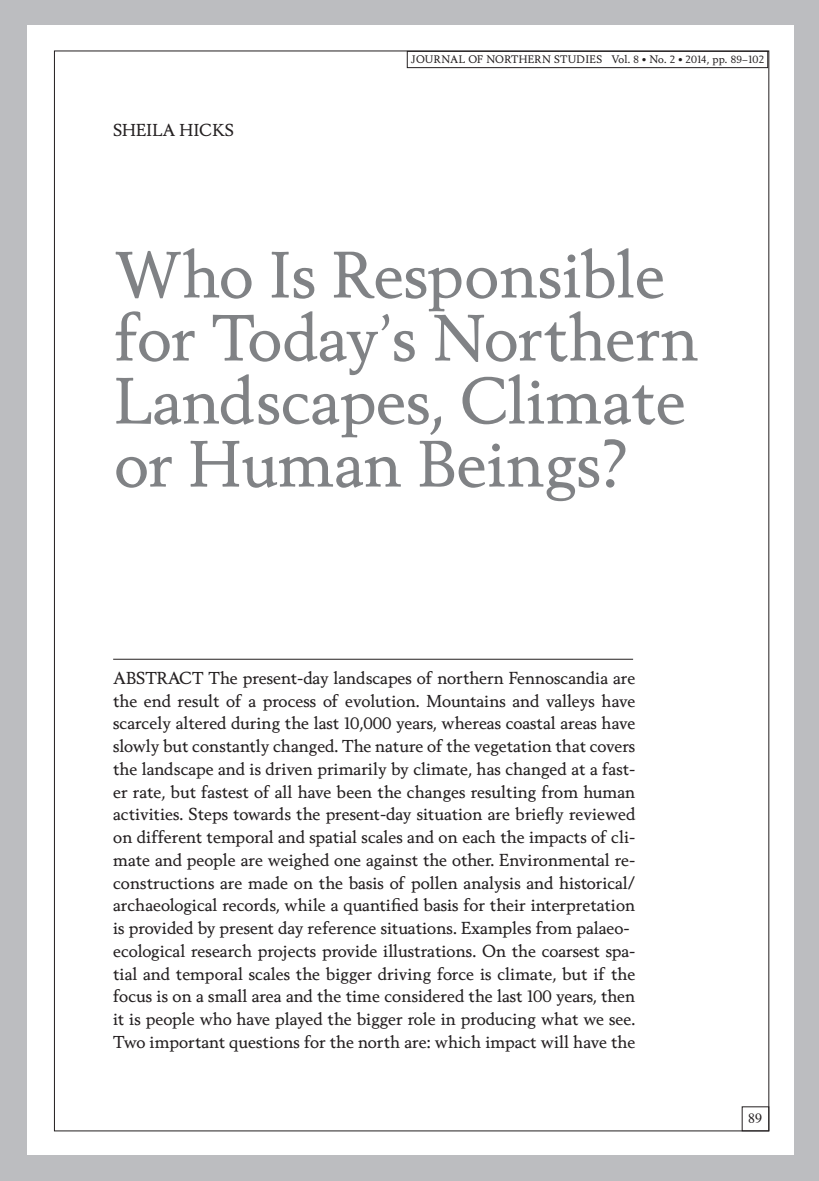
<style>
.page{position:relative;width:819px;height:1181px;background:#fff}
.page>*{position:absolute;margin:0;border:0;box-sizing:border-box;transform-origin:0 0}
.t1{font:63px/63px "Berling Nova Text";color:#808285}
.t2{font:16.62px/22.8px "Berling Nova Text";color:#231f20}
.t3{font:14px "Times";color:#231f20}
.t4{font:10.5px "Berling Nova Text";letter-spacing:.03em;color:#231f20}
</style>
<div class="page">
<div style="left:794px;top:0;width:25px;height:1181px;background:#bcbdc0"></div>
<div style="left:1px;top:0;width:818px;height:25px;background:#bcbdc0"></div>
<div style="left:1px;top:1155px;width:818px;height:26px;background:#bcbdc0"></div>
<div style="left:0;top:0;width:26px;height:1181px;background:#bcbdc0"></div>
<div style="left:407px;top:51px;width:361px;height:17px;border:1px solid #231f20"></div>
<hr style="left:113px;top:659px;width:520px;height:1px;background:#231f20">
<p class="t2" style="left:113px;top:119px;width:122px">SHEILA HICKS</p>
<p class="t4" style="left:411px;top:53px;width:354px">JOURNAL OF NORTHERN STUDIES Vol. 8 <sup>•</sup> No. 2 <sup>•</sup> 2014, pp. 89–102</p>
<h1 class="t1" style="left:114px;top:242px;width:586px">Who Is Responsible for Today’s Northern<br>Landscapes, Climate or Human Beings?</h1>
<p class="t2" style="left:113px;top:666px;width:523px">ABSTRACT The present-day landscapes of northern Fennoscandia are the end result of a process of evolution. Mountains and valleys have scarcely altered during the last 10,000 years, whereas coastal areas have slowly but constantly changed. The nature of the vegetation that covers the landscape and is driven primarily by climate, has changed at a fast&shy;er rate, but fastest of all have been the changes resulting from human activities. Steps towards the present-day situation are briefly reviewed on different temporal and spatial scales and on each the impacts of cli&shy;mate and people are weighed one against the other. Environmental re&shy;constructions are made on the basis of pollen analysis and historical/ archaeological records, while a quantified basis for their interpretation is provided by present day reference situations. Examples from palaeo&shy;ecological research projects provide illustrations. On the coarsest spa&shy;tial and temporal scales the bigger driving force is climate, but if the focus is on a small area and the time considered the last 100 years, then it is people who have played the bigger role in producing what we see.<br>Two important questions for the north are: which impact will have the</p>
<p class="t3" style="left:748px;top:1105px;width:15px">89</p>
</div>
